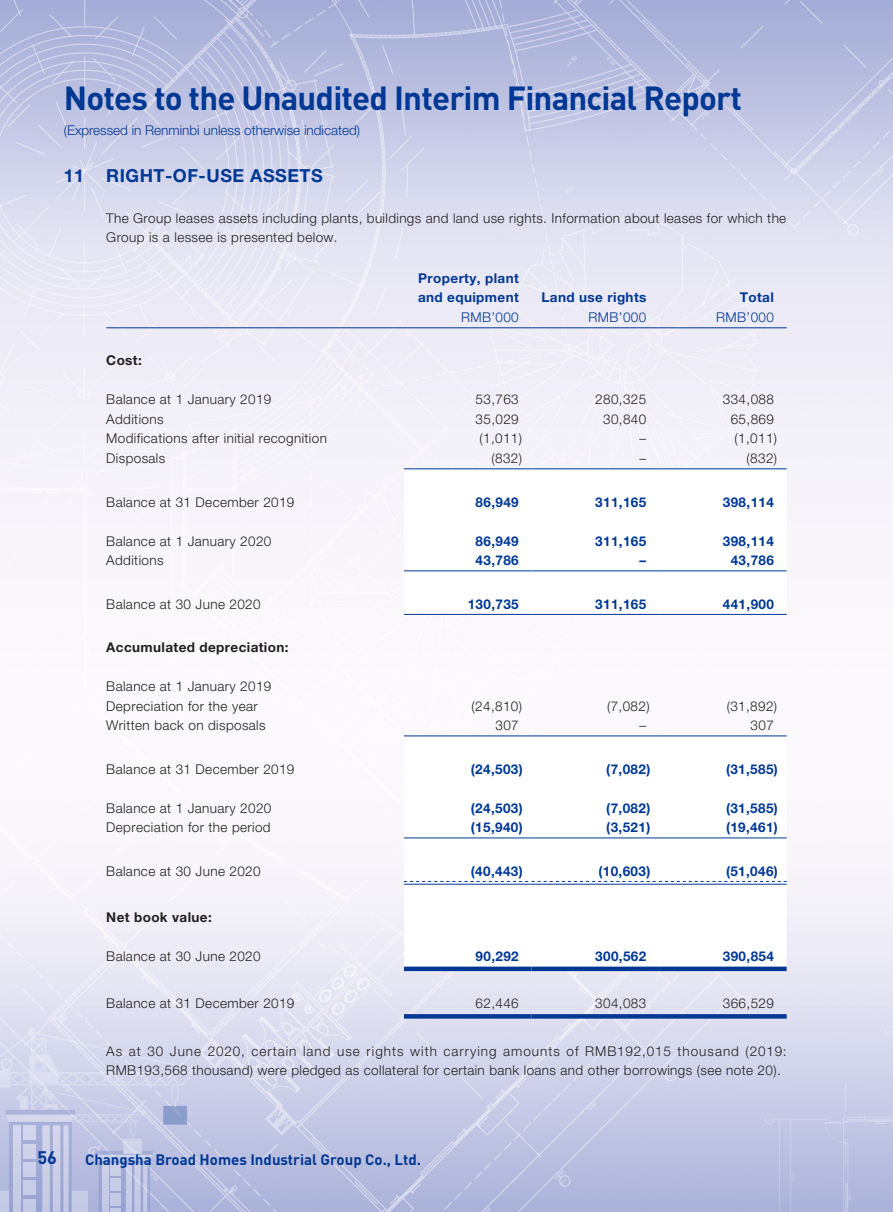
<style>
.page{position:relative;width:893px;height:1212px;background:#fff}
.page>*{position:absolute;margin:0;border:0;box-sizing:border-box;transform-origin:0 0}
.t1{font:700 33px "DIN";letter-spacing:-.025em;color:#003894}
._01_Heading_1{font:700 18px "Helvetica Neue LT Std";letter-spacing:.03em;color:#003894}
.t2{font:700 18px "DIN";color:#003894}
.t3{font:700 15px "DIN";color:#003894}
._50_Table_Body{font:300 13.5px "Helvetica Neue LT Std";letter-spacing:.03em;color:#231f20}
._00_Body_text{font:300 13.5px/19.5px "Helvetica Neue LT Std";letter-spacing:.03em;color:#231f20}
._50_Table_Body-2{font:700 13.5px/19.5px "Helvetica Neue LT Std";letter-spacing:.03em;color:#003894}
._50_Table_Body-3{font:300 13.5px "Helvetica Neue LT Std";color:#003894}
._50_Table_Body-4{font:700 13.5px "Helvetica Neue LT Std";letter-spacing:.03em;color:#231f20}
</style>
<div class="page">
<img style="left:0;top:0;width:893px;height:1212px">
<svg style="left:0;top:1028px;width:197px;height:184px;background:#c6cae5"></svg>
<svg style="left:404px;top:469px;width:383px;height:497px"></svg>
<hr style="left:106px;top:327px;width:298px;height:1px;background:#003894">
<hr style="left:404px;top:327px;width:127px;height:1px;background:#003894">
<hr style="left:531px;top:327px;width:128px;height:1px;background:#003894">
<hr style="left:659px;top:327px;width:128px;height:1px;background:#003894">
<hr style="left:404px;top:468px;width:127px;height:1px;background:#003894">
<hr style="left:531px;top:468px;width:128px;height:1px;background:#003894">
<hr style="left:659px;top:468px;width:128px;height:1px;background:#003894">
<hr style="left:404px;top:570px;width:127px;height:1px;background:#003894">
<hr style="left:531px;top:570px;width:128px;height:1px;background:#003894">
<hr style="left:659px;top:570px;width:128px;height:1px;background:#003894">
<hr style="left:404px;top:614px;width:127px;height:1px;background:#003894">
<hr style="left:531px;top:614px;width:128px;height:1px;background:#003894">
<hr style="left:659px;top:614px;width:128px;height:1px;background:#003894">
<hr style="left:404px;top:735px;width:127px;height:1px;background:#003894">
<hr style="left:531px;top:735px;width:128px;height:1px;background:#003894">
<hr style="left:659px;top:735px;width:128px;height:1px;background:#003894">
<hr style="left:404px;top:837px;width:127px;height:1px;background:#003894">
<hr style="left:531px;top:837px;width:128px;height:1px;background:#003894">
<hr style="left:659px;top:837px;width:128px;height:1px;background:#003894">
<hr style="left:404px;top:884px;width:127px;height:1px;background:#003894">
<hr style="left:531px;top:884px;width:128px;height:1px;background:#003894">
<svg style="left:404px;top:881px;width:383px;height:1px"></svg>
<hr style="left:659px;top:884px;width:128px;height:1px;background:#003894">
<div style="left:404px;top:966px;width:127px;height:5px;background:#003894"></div>
<div style="left:531px;top:966px;width:128px;height:5px;background:#003894"></div>
<div style="left:659px;top:966px;width:128px;height:5px;background:#003894"></div>
<svg style="left:404px;top:1014px;width:127px;height:4px"></svg>
<svg style="left:531px;top:1014px;width:128px;height:4px"></svg>
<svg style="left:659px;top:1014px;width:128px;height:4px"></svg>
<h1 class="t1" style="left:64px;top:76px;width:680px">Notes to the Unaudited Interim Financial Report</h1>
<p class="_50_Table_Body-3" style="left:64px;top:122px;width:298px">(Expressed in Renminbi unless otherwise indicated)</p>
<p class="_01_Heading_1" style="left:64px;top:164px;width:260px">11 RIGHT-OF-USE ASSETS</p>
<p class="_00_Body_text" style="left:106px;top:208px;width:681px">The Group leases assets including plants, buildings and land use rights. Information about leases for which the<br>Group is a lessee is presented below.</p>
<p class="_50_Table_Body-2" style="left:418px;top:268px;width:102px">Property, plant and equipment</p>
<p class="_50_Table_Body-2" style="left:542px;top:288px;width:106px">Land use rights</p>
<p class="_50_Table_Body-2" style="left:740px;top:288px;width:35px">Total</p>
<p class="_50_Table_Body-3" style="left:461px;top:309px;width:59px">RMB’000</p>
<p class="_50_Table_Body-3" style="left:589px;top:309px;width:59px">RMB’000</p>
<p class="_50_Table_Body-3" style="left:716px;top:309px;width:59px">RMB’000</p>
<p class="_50_Table_Body-4" style="left:106px;top:352px;width:37px">Cost:</p>
<p class="_50_Table_Body" style="left:106px;top:391px;width:167px">Balance at 1 January 2019</p>
<p class="_50_Table_Body" style="left:476px;top:391px;width:45px">53,763</p>
<p class="_50_Table_Body" style="left:595px;top:391px;width:53px">280,325</p>
<p class="_50_Table_Body" style="left:723px;top:391px;width:53px">334,088</p>
<p class="_50_Table_Body" style="left:106px;top:411px;width:59px">Additions</p>
<p class="_50_Table_Body" style="left:476px;top:411px;width:45px">35,029</p>
<p class="_50_Table_Body" style="left:603px;top:411px;width:45px">30,840</p>
<p class="_50_Table_Body" style="left:731px;top:411px;width:45px">65,869</p>
<p class="_50_Table_Body" style="left:106px;top:430px;width:222px">Modifications after initial recognition</p>
<p class="_50_Table_Body" style="left:479px;top:430px;width:44px">(1,011)</p>
<p class="_50_Table_Body" style="left:640px;top:430px;width:8px">–</p>
<p class="_50_Table_Body" style="left:735px;top:430px;width:44px">(1,011)</p>
<p class="_50_Table_Body" style="left:106px;top:450px;width:61px">Disposals</p>
<p class="_50_Table_Body" style="left:491px;top:450px;width:32px">(832)</p>
<p class="_50_Table_Body" style="left:640px;top:450px;width:8px">–</p>
<p class="_50_Table_Body" style="left:747px;top:450px;width:32px">(832)</p>
<p class="_50_Table_Body" style="left:106px;top:493px;width:190px">Balance at 31 December 2019</p>
<p class="_50_Table_Body-2" style="left:476px;top:492px;width:45px">86,949</p>
<p class="_50_Table_Body-2" style="left:595px;top:492px;width:53px">311,165</p>
<p class="_50_Table_Body-2" style="left:723px;top:492px;width:53px">398,114</p>
<p class="_50_Table_Body" style="left:106px;top:532px;width:167px">Balance at 1 January 2020</p>
<p class="_50_Table_Body-2" style="left:476px;top:531px;width:45px">86,949</p>
<p class="_50_Table_Body-2" style="left:595px;top:531px;width:53px">311,165</p>
<p class="_50_Table_Body-2" style="left:723px;top:531px;width:53px">398,114</p>
<p class="_50_Table_Body" style="left:106px;top:552px;width:59px">Additions</p>
<p class="_50_Table_Body-2" style="left:476px;top:550px;width:45px">43,786</p>
<p class="_50_Table_Body-2" style="left:640px;top:550px;width:8px">–</p>
<p class="_50_Table_Body-2" style="left:731px;top:550px;width:45px">43,786</p>
<p class="_50_Table_Body" style="left:106px;top:595px;width:156px">Balance at 30 June 2020</p>
<p class="_50_Table_Body-2" style="left:468px;top:594px;width:53px">130,735</p>
<p class="_50_Table_Body-2" style="left:595px;top:594px;width:53px">311,165</p>
<p class="_50_Table_Body-2" style="left:723px;top:594px;width:53px">441,900</p>
<p class="_50_Table_Body-4" style="left:106px;top:639px;width:184px">Accumulated depreciation:</p>
<p class="_50_Table_Body" style="left:106px;top:678px;width:167px">Balance at 1 January 2019</p>
<p class="_50_Table_Body" style="left:106px;top:697px;width:153px">Depreciation for the year</p>
<p class="_50_Table_Body" style="left:472px;top:697px;width:52px">(24,810)</p>
<p class="_50_Table_Body" style="left:607px;top:697px;width:44px">(7,082)</p>
<p class="_50_Table_Body" style="left:727px;top:697px;width:52px">(31,892)</p>
<p class="_50_Table_Body" style="left:106px;top:717px;width:161px">Written back on disposals</p>
<p class="_50_Table_Body" style="left:495px;top:717px;width:25px">307</p>
<p class="_50_Table_Body" style="left:640px;top:717px;width:8px">–</p>
<p class="_50_Table_Body" style="left:751px;top:717px;width:25px">307</p>
<p class="_50_Table_Body" style="left:106px;top:760px;width:190px">Balance at 31 December 2019</p>
<p class="_50_Table_Body-2" style="left:471px;top:759px;width:53px">(24,503)</p>
<p class="_50_Table_Body-2" style="left:606px;top:759px;width:46px">(7,082)</p>
<p class="_50_Table_Body-2" style="left:726px;top:759px;width:53px">(31,585)</p>
<p class="_50_Table_Body" style="left:106px;top:799px;width:167px">Balance at 1 January 2020</p>
<p class="_50_Table_Body-2" style="left:471px;top:798px;width:53px">(24,503)</p>
<p class="_50_Table_Body-2" style="left:606px;top:798px;width:46px">(7,082)</p>
<p class="_50_Table_Body-2" style="left:726px;top:798px;width:53px">(31,585)</p>
<p class="_50_Table_Body" style="left:106px;top:819px;width:166px">Depreciation for the period</p>
<p class="_50_Table_Body-2" style="left:471px;top:817px;width:53px">(15,940)</p>
<p class="_50_Table_Body-2" style="left:606px;top:817px;width:46px">(3,521)</p>
<p class="_50_Table_Body-2" style="left:726px;top:817px;width:53px">(19,461)</p>
<p class="_50_Table_Body" style="left:106px;top:862px;width:156px">Balance at 30 June 2020</p>
<p class="_50_Table_Body-2" style="left:471px;top:861px;width:53px">(40,443)</p>
<p class="_50_Table_Body-2" style="left:598px;top:861px;width:53px">(10,603)</p>
<p class="_50_Table_Body-2" style="left:726px;top:861px;width:53px">(51,046)</p>
<p class="_50_Table_Body-4" style="left:106px;top:909px;width:107px">Net book value:</p>
<p class="_50_Table_Body" style="left:106px;top:948px;width:156px">Balance at 30 June 2020</p>
<p class="_50_Table_Body-2" style="left:476px;top:946px;width:45px">90,292</p>
<p class="_50_Table_Body-2" style="left:595px;top:946px;width:53px">300,562</p>
<p class="_50_Table_Body-2" style="left:723px;top:946px;width:53px">390,854</p>
<p class="_50_Table_Body" style="left:106px;top:995px;width:190px">Balance at 31 December 2019</p>
<p class="_50_Table_Body" style="left:476px;top:995px;width:45px">62,446</p>
<p class="_50_Table_Body" style="left:595px;top:995px;width:53px">304,083</p>
<p class="_50_Table_Body" style="left:723px;top:995px;width:53px">366,529</p>
<p class="_00_Body_text" style="left:106px;top:1041px;width:682px">As at 30 June 2020, certain land use rights with carrying amounts of RMB192,015 thousand (2019:<br>RMB193,568 thousand) were pledged as collateral for certain bank loans and other borrowings (see note 20).</p>
<h2 class="t2" style="left:37px;top:1146px;width:21px">56</h2>
<p class="t3" style="left:85px;top:1149px;width:338px">Changsha Broad Homes Industrial Group Co., Ltd.</p>
</div>
